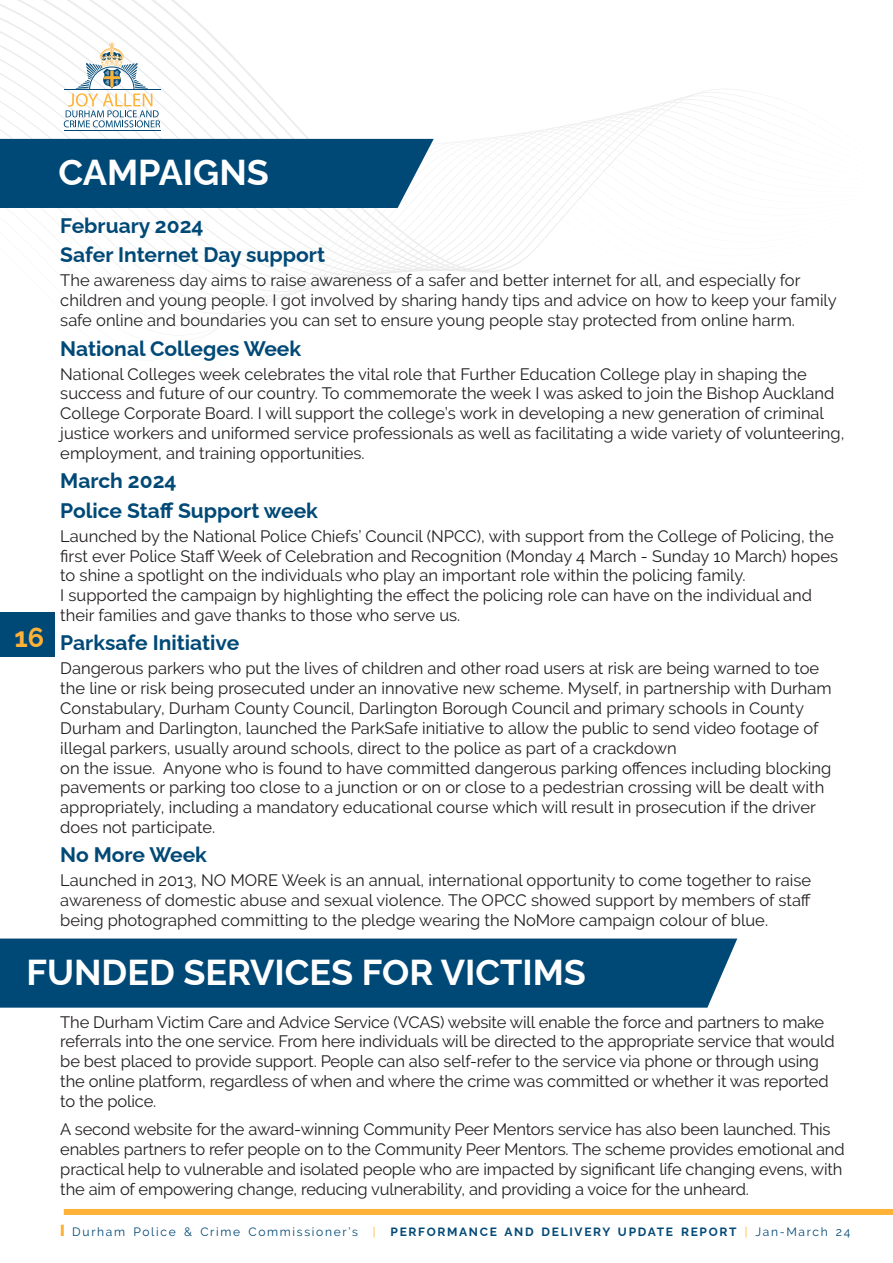
<style>
.page{position:relative;width:893px;height:1263px;background:#fff}
.page>*{position:absolute;margin:0;border:0;box-sizing:border-box;transform-origin:0 0}
.t1{font:700 36px "Raleway";color:#fff}
.t2{font:700 27px "Raleway";color:#ffb238}
.t3{font:700 21px "Raleway";color:#004976}
.t4{font:16.5px/19.8px "Raleway";color:#231f20}
.t5{font:12px "Raleway";letter-spacing:.14em;color:#004976}
.s1{color:#ffb238}
.s2{font-weight:700}
</style>
<div class="page">
<svg style="left:149px;top:0;width:619px;height:273px"></svg>
<div style="left:0;top:612px;width:54px;height:45px;background:#004976"></div>
<hr style="left:64px;top:130px;width:96px;height:1px;background:#004976">
<svg style="left:64px;top:43px;width:96px;height:84px"></svg>
<svg style="left:61px;top:1225px;width:3px;height:11px"></svg>
<div style="left:64px;top:1209px;width:829px;height:6px;background:#ffb238"></div>
<div style="left:0;top:938px;width:737px;height:70px;background:#004976"></div>
<div style="left:0;top:139px;width:434px;height:69px;background:#004976"></div>
<h2 class="t2" style="left:14px;top:616px;width:31px">16</h2>
<p class="t1" style="left:58px;top:144px;width:212px">CAMPAIGNS</p>
<p class="t3" style="left:60px;top:209px;width:145px">February 2024</p>
<p class="t3" style="left:60px;top:238px;width:266px">Safer Internet Day support</p>
<p class="t4" style="left:60px;top:271px;width:778px">The awareness day aims to raise awareness of a safer and better internet for all, and especially for children and young people. I got involved by sharing handy tips and advice on how to keep your family safe online and boundaries you can set to ensure young people stay protected from online harm.</p>
<p class="t3" style="left:60px;top:331px;width:242px">National Colleges Week</p>
<p class="t4" style="left:60px;top:364px;width:786px">National Colleges week celebrates the vital role that Further Education College play in shaping the success and future of our country. To commemorate the week I was asked to join the Bishop Auckland College Corporate Board. I will support the college’s work in developing a new generation of criminal justice workers and uniformed service professionals as well as facilitating a wide variety of volunteering, employment, and training opportunities.</p>
<p class="t3" style="left:60px;top:464px;width:118px">March 2024</p>
<p class="t3" style="left:60px;top:493px;width:259px">Police Staff Support week</p>
<p class="t4" style="left:60px;top:526px;width:779px">Launched by the National Police Chiefs’ Council (NPCC), with support from the College of Policing, the first ever Police Staff Week of Celebration and Recognition (Monday 4 March - Sunday 10 March) hopes to shine a spotlight on the individuals who play an important role within the policing family.<br>I supported the campaign by highlighting the effect the policing role can have on the individual and their families and gave thanks to those who serve us.</p>
<p class="t3" style="left:60px;top:626px;width:180px">Parksafe Initiative</p>
<p class="t4" style="left:60px;top:659px;width:773px">Dangerous parkers who put the lives of children and other road users at risk are being warned to toe the line or risk being prosecuted under an innovative new scheme. Myself, in partnership with Durham Constabulary, Durham County Council, Darlington Borough Council and primary schools in County Durham and Darlington, launched the ParkSafe initiative to allow the public to send video footage of illegal parkers, usually around schools, direct to the police as part of a crackdown<br>on the issue. Anyone who is found to have committed dangerous parking offences including blocking pavements or parking too close to a junction or on or close to a pedestrian crossing will be dealt with appropriately, including a mandatory educational course which will result in prosecution if the driver does not participate.</p>
<p class="t3" style="left:60px;top:838px;width:148px">No More Week</p>
<p class="t4" style="left:60px;top:871px;width:752px;text-align:justify">Launched in 2013, NO MORE Week is an annual, international opportunity to come together to raise awareness of domestic abuse and sexual violence. The OPCC showed support by members of staff being photographed committing to the pledge wearing the NoMore campaign colour of blue.</p>
<p class="t1" style="left:26px;top:944px;width:561px">FUNDED SERVICES FOR VICTIMS</p>
<p class="t4" style="left:60px;top:1012px;width:776px">The Durham Victim Care and Advice Service (VCAS) website will enable the force and partners to make referrals into the one service. From here individuals will be directed to the appropriate service that would be best placed to provide support. People can also self-refer to the service via phone or through using the online platform, regardless of when and where the crime was committed or whether it was reported to the police.</p>
<p class="t4" style="left:60px;top:1119px;width:786px">A second website for the award-winning Community Peer Mentors service has also been launched. This enables partners to refer people on to the Community Peer Mentors. The scheme provides emotional and practical help to vulnerable and isolated people who are impacted by significant life changing evens, with the aim of empowering change, reducing vulnerability, and providing a voice for the unheard.</p>
<p class="t5" style="left:72px;top:1225px;width:780px">Durham Police &amp; Crime Commissioner’s <span class="s1">|</span> <span class="s2">PERFORMANCE AND DELIVERY UPDATE REPORT</span> <span class="s1">|</span> Jan-March 24</p>
</div>
